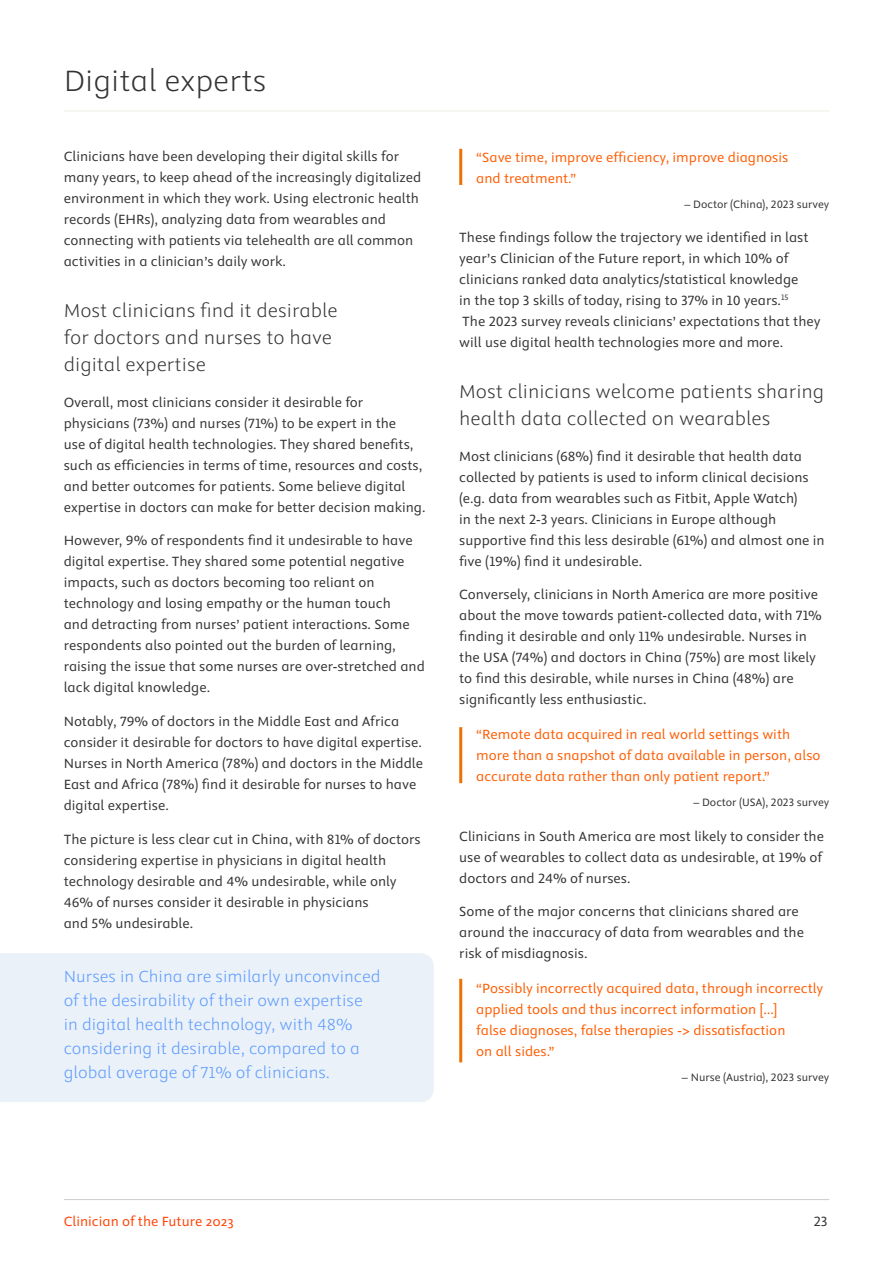
<style>
.page{position:relative;width:893px;height:1263px;background:#fff}
.page>*{position:absolute;margin:0;border:0;box-sizing:border-box;transform-origin:0 0}
.t1{font:300 33px "Elsevier Sans";color:#333}
.t2{font:300 21px/27px "Elsevier Sans";color:#333}
.t3{font:300 18px/24px "Elsevier Sans";color:#5999ff}
.t4{font:15px/21px "Elsevier Sans";color:#333}
.t5{font:15px/21px "Elsevier Sans";color:#ff5c01}
.t6{font:15px "Elsevier Sans";color:#ff4203}
.t7{font:12px "Elsevier Sans";color:#333}
</style>
<div class="page">
<div style="left:0;top:953px;width:434px;height:149px;background:#ebf1f9"></div>
<hr style="left:64px;top:111px;width:765px;height:1px;background:#edece5">
<hr style="left:459px;top:149px;width:3px;height:36px;background:#ee7203">
<hr style="left:459px;top:727px;width:3px;height:56px;background:#ee7203">
<hr style="left:459px;top:979px;width:3px;height:83px;background:#ee7203">
<hr style="left:64px;top:1199px;width:765px;height:1px;background:#ccc">
<h1 class="t1" style="left:64px;top:63px;width:204px">Digital experts</h1>
<p class="t4" style="left:64px;top:147px;width:359px">Clinicians have been developing their digital skills for many years, to keep ahead of the increasingly digitalized environment in which they work. Using electronic health records (EHRs), analyzing data from wearables and connecting with patients via telehealth are all common activities in a clinician’s daily work.</p>
<h2 class="t2" style="left:64px;top:297px;width:275px">Most clinicians find it desirable for doctors and nurses to have digital expertise</h2>
<p class="t4" style="left:64px;top:392px;width:363px">Overall, most clinicians consider it desirable for physicians (73%) and nurses (71%) to be expert in the<br>use of digital health technologies. They shared benefits, such as efficiencies in terms of time, resources and costs, and better outcomes for patients. Some believe digital expertise in doctors can make for better decision making.</p>
<p class="t4" style="left:64px;top:531px;width:363px">However, 9% of respondents find it undesirable to have digital expertise. They shared some potential negative impacts, such as doctors becoming too reliant on technology and losing empathy or the human touch<br>and detracting from nurses’ patient interactions. Some respondents also pointed out the burden of learning, raising the issue that some nurses are over-stretched and lack digital knowledge.</p>
<p class="t4" style="left:64px;top:711px;width:361px">Notably, 79% of doctors in the Middle East and Africa consider it desirable for doctors to have digital expertise.<br>Nurses in North America (78%) and doctors in the Middle East and Africa (78%) find it desirable for nurses to have digital expertise.</p>
<p class="t4" style="left:64px;top:829px;width:358px">The picture is less clear cut in China, with 81% of doctors considering expertise in physicians in digital health technology desirable and 4% undesirable, while only 46% of nurses consider it desirable in physicians<br>and 5% undesirable.</p>
<p class="t3" style="left:64px;top:965px;width:318px">Nurses in China are similarly unconvinced of the desirability of their own expertise in digital health technology, with 48% considering it desirable, compared to a global average of 71% of clinicians.</p>
<p class="t5" style="left:476px;top:147px;width:313px">“Save time, improve efficiency, improve diagnosis and treatment.”</p>
<p class="t7" style="left:684px;top:197px;width:146px">– Doctor (China), 2023 survey</p>
<p class="t4" style="left:459px;top:228px;width:363px">These findings follow the trajectory we identified in last year’s Clinician of the Future report, in which 10% of clinicians ranked data analytics/statistical knowledge<br>in the top 3 skills of today, rising to 37% in 10 years.<sup>15<br></sup>The 2023 survey reveals clinicians’ expectations that they will use digital health technologies more and more.</p>
<h2 class="t2" style="left:459px;top:378px;width:367px">Most clinicians welcome patients sharing health data collected on wearables</h2>
<p class="t4" style="left:459px;top:446px;width:367px">Most clinicians (68%) find it desirable that health data collected by patients is used to inform clinical decisions (e.g. data from wearables such as Fitbit, Apple Watch)<br>in the next 2-3 years. Clinicians in Europe although supportive find this less desirable (61%) and almost one in five (19%) find it undesirable.</p>
<p class="t4" style="left:459px;top:585px;width:364px">Conversely, clinicians in North America are more positive about the move towards patient-collected data, with 71% finding it desirable and only 11% undesirable. Nurses in the USA (74%) and doctors in China (75%) are most likely to find this desirable, while nurses in China (48%) are significantly less enthusiastic.</p>
<p class="t5" style="left:476px;top:724px;width:346px">“Remote data acquired in real world settings with more than a snapshot of data available in person, also accurate data rather than only patient report.”</p>
<p class="t7" style="left:693px;top:796px;width:137px">– Doctor (USA), 2023 survey</p>
<p class="t4" style="left:459px;top:826px;width:366px;text-align:justify">Clinicians in South America are most likely to consider the use of wearables to collect data as undesirable, at 19% of doctors and 24% of nurses.</p>
<p class="t4" style="left:459px;top:902px;width:346px">Some of the major concerns that clinicians shared are around the inaccuracy of data from wearables and the risk of misdiagnosis.</p>
<p class="t5" style="left:476px;top:978px;width:349px">“Possibly incorrectly acquired data, through incorrectly applied tools and thus incorrect information […]<br>false diagnoses, false therapies -&gt; dissatisfaction<br>on all sides.”</p>
<p class="t7" style="left:682px;top:1071px;width:149px">– Nurse (Austria), 2023 survey</p>
<p class="t6" style="left:64px;top:1213px;width:172px">Clinician of the Future 2023</p>
<p class="t4" style="left:814px;top:1211px;width:15px">23</p>
</div>
